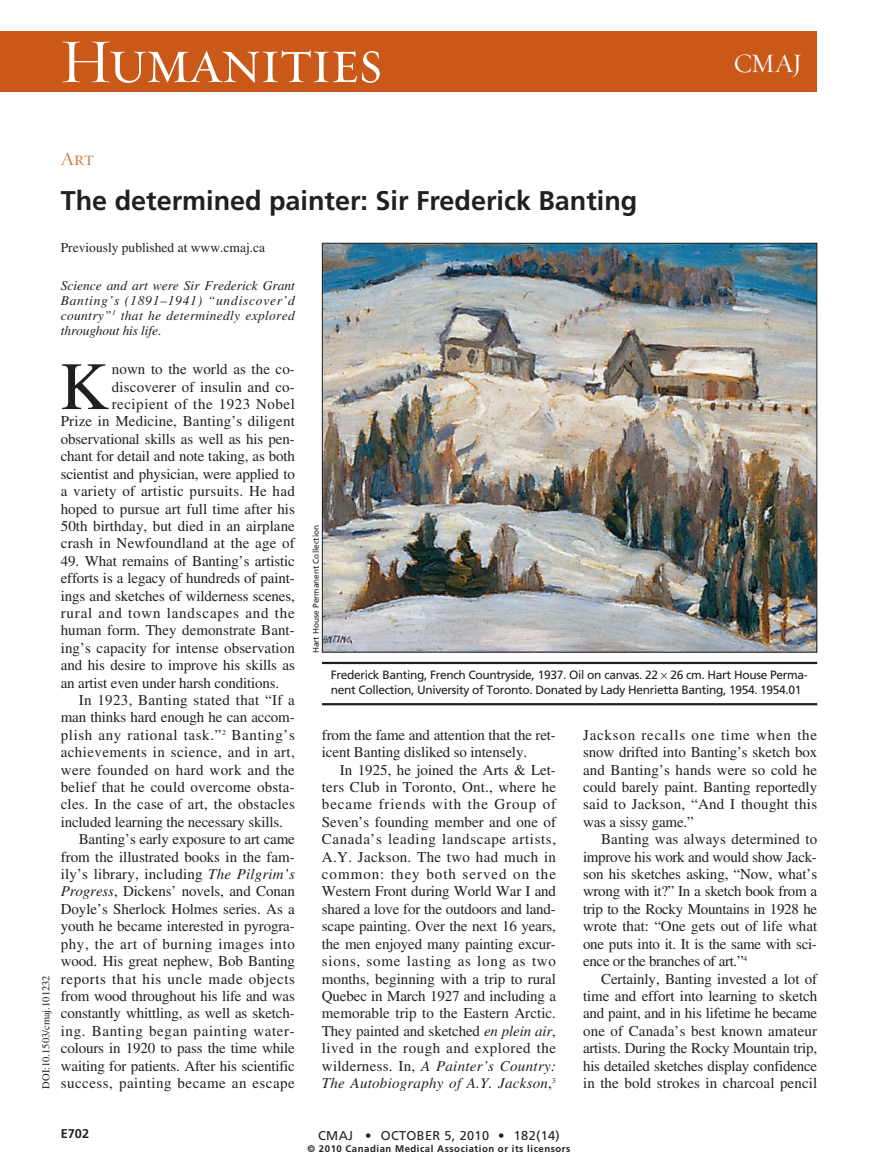
<style>
.page{position:relative;width:878px;height:1175px;background:#fff}
.page>*{position:absolute;margin:0;border:0;box-sizing:border-box;transform-origin:0 0}
.t1{font:67.5px "Times";color:#231f20}
.t2{font:63px "Requiem Display HTF Small Caps";letter-spacing:-.035em;color:#fff}
.t3{font:700 27px "Frutiger";color:#231f20}
.t4{font:27px "Requiem Display HTF Roman";color:#fff}
.t5{font:19.5px "Requiem Display HTF Small Caps";color:#d3753c}
.t6{font:15px/17.4px "Times";letter-spacing:-.005em;color:#231f20;text-align:justify}
.t7{font:15px "Times";letter-spacing:.04em;color:#231f20}
.t8{font:15px "Times";letter-spacing:.015em;color:#231f20}
.t9{font:15px "Times";letter-spacing:.03em;color:#231f20}
.t10{font:15px "Times";letter-spacing:.035em;color:#231f20}
.t11{font:15px "Times";letter-spacing:.02em;color:#231f20}
.t12{font:15px "Times";letter-spacing:.025em;color:#231f20}
.t13{font:italic 13.5px/15px "Times";letter-spacing:.025em;color:#231f20;text-align:justify}
.t14{font:13.5px "Times";color:#231f20}
.t15{font:12.75px "Frutiger";letter-spacing:.025em;color:#231f20}
.t16{font:700 12.75px "Frutiger";color:#231f20}
.t17{font:12px/15px "Frutiger";letter-spacing:-.03em;color:#231f20}
.t18{font:10.5px "Times";color:#231f20}
.t19{font:700 9.6px "Frutiger";letter-spacing:.055em;color:#231f20}
.t20{font:8.25px "Frutiger";color:#231f20}
.s1{font-style:normal}
.s2{font-style:italic}
</style>
<div class="page">
<div style="left:0;top:32px;width:817px;height:60px;background:#ca5919"></div>
<img style="left:324px;top:245px;width:491px;height:405px">
<hr style="left:322px;top:662px;width:495px;height:2px;background:#231f20">
<hr style="left:322px;top:703px;width:495px;height:2px;background:#231f20">
<h2 class="t2" style="left:59px;top:23px;width:325px">Humanities</h2>
<h3 class="t4" style="left:733px;top:47px;width:70px">CMAJ</h3>
<h3 class="t5" style="left:61px;top:147px;width:35px">Art</h3>
<h3 class="t3" style="left:61px;top:190px;width:578px">The determined painter: Sir Frederick Banting</h3>
<p class="t14" style="left:61px;top:242px;width:206px">Previously published at www.cmaj.ca</p>
<p class="t18" style="left:42px;top:1088px;width:115px;rotate:-90deg">DOI:10.1503/cmaj.101232</p>
<p class="t13" style="left:61px;top:279px;width:236px">Science and art were Sir Frederick Grant Banting’s (1891–1941) “undiscover’d country”<sup>1</sup> that he determinedly explored throughout his life<span class="s1">.</span></p>
<h1 class="t1" style="left:60px;top:363px;width:50px">K</h1>
<p class="t6" style="left:61px;top:362px;width:236px;text-align:right">nown to the world as the co&shy;discoverer of insulin and co&shy;recipient of the 1923 Nobel<br>Prize in Medicine, Banting’s diligent observational skills as well as his pen&shy;chant for detail and note taking, as both scientist and physician, were applied to a variety of artistic pursuits. He had hoped to pursue art full time after his 50th birthday, but died in an airplane crash in Newfoundland at the age of</p>
<p class="t6" style="left:61px;top:553px;width:236px">49. What remains of Banting’s artistic efforts is a legacy of hundreds of paint&shy;ings and sketches of wilderness scenes, rural and town landscapes and the human form. They demonstrate Bant&shy;ing’s capacity for intense observation and his desire to improve his skills as an artist even under harsh conditions.</p>
<p class="t11" style="left:79px;top:694px;width:217px">In 1923, Banting stated that “If a</p>
<p class="t6" style="left:61px;top:710px;width:235px">man thinks hard enough he can accom-</p>
<p class="t7" style="left:61px;top:729px;width:235px">plish any rational task.”<sup>2</sup> Banting’s</p>
<p class="t9" style="left:61px;top:747px;width:236px">achievements in science, and in art,</p>
<p class="t12" style="left:61px;top:764px;width:236px">were founded on hard work and the</p>
<p class="t8" style="left:61px;top:781px;width:235px">belief that he could overcome obsta-</p>
<p class="t8" style="left:61px;top:799px;width:235px">cles. In the case of art, the obstacles</p>
<p class="t6" style="left:61px;top:814px;width:224px">included learning the necessary skills.</p>
<p class="t6" style="left:79px;top:832px;width:217px">Banting’s early exposure to art came</p>
<p class="t6" style="left:61px;top:849px;width:235px">from the illustrated books in the fam-</p>
<p class="t6" style="left:61px;top:867px;width:235px">ily’s library, including <span class="s2">The Pilgrim’s</span></p>
<p class="t6" style="left:61px;top:884px;width:236px"><span class="s2">Progress</span>, Dickens’ novels, and Conan</p>
<p class="t6" style="left:61px;top:901px;width:236px">Doyle’s Sherlock Holmes series. As a</p>
<p class="t6" style="left:61px;top:919px;width:235px">youth he became interested in pyrogra-</p>
<p class="t7" style="left:61px;top:938px;width:236px">phy, the art of burning images into</p>
<p class="t6" style="left:61px;top:954px;width:236px">wood. His great nephew, Bob Banting</p>
<p class="t7" style="left:61px;top:973px;width:236px">reports that his uncle made objects</p>
<p class="t6" style="left:61px;top:988px;width:235px">from wood throughout his life and was</p>
<p class="t6" style="left:61px;top:1006px;width:235px">constantly whittling, as well as sketch-</p>
<p class="t7" style="left:61px;top:1025px;width:235px">ing. Banting began painting water-</p>
<p class="t6" style="left:61px;top:1041px;width:236px">colours in 1920 to pass the time while</p>
<p class="t6" style="left:61px;top:1058px;width:236px">waiting for patients. After his scientific</p>
<p class="t10" style="left:61px;top:1077px;width:236px">success, painting became an escape</p>
<p class="t20" style="left:313px;top:653px;width:130px;rotate:-90deg">Hart House Permanent Collection</p>
<p class="t17" style="left:331px;top:668px;width:478px">Frederick Banting, French Countryside, 1937. Oil on canvas. 22 26 cm. Hart House Perma&shy;nent Collection, University of Toronto. Donated by Lady Henrietta Banting, 1954. 1954.01</p>
<p class="t6" style="left:322px;top:727px;width:235px">from the fame and attention that the ret&shy;icent Banting disliked so intensely.</p>
<p class="t6" style="left:322px;top:762px;width:236px;text-indent:18px">In 1925, he joined the Arts &amp; Let&shy;ters Club in Toronto, Ont., where he became friends with the Group of Seven’s founding member and one of Canada’s leading landscape artists, A.Y. Jackson. The two had much in common: they both served on the Western Front during World War I and shared a love for the outdoors and land&shy;scape painting. Over the next 16 years, the men enjoyed many painting excur&shy;sions, some lasting as long as two months, beginning with a trip to rural Quebec in March 1927 and including a memorable trip to the Eastern Arctic.<br>They painted and sketched <span class="s2">en plein air</span>, lived in the rough and explored the wilderness. In, <span class="s2">A Painter’s Country:<br>The Autobiography of A.Y. Jackson</span>,<sup>3</sup></p>
<p class="t6" style="left:583px;top:727px;width:236px">Jackson recalls one time when the snow drifted into Banting’s sketch box and Banting’s hands were so cold he could barely paint. Banting reportedly said to Jackson, “And I thought this was a sissy game.”</p>
<p class="t6" style="left:583px;top:832px;width:236px;text-indent:18px">Banting was always determined to improve his work and would show Jack&shy;son his sketches asking, “Now, what’s wrong with it?” In a sketch book from a trip to the Rocky Mountains in 1928 he wrote that: “One gets out of life what one puts into it. It is the same with sci&shy;ence or the branches of art.”<sup>4</sup></p>
<p class="t6" style="left:583px;top:971px;width:236px;text-indent:18px">Certainly, Banting invested a lot of time and effort into learning to sketch and paint, and in his lifetime he became one of Canada’s best known amateur artists. During the Rocky Mountain trip, his detailed sketches display confidence in the bold strokes in charcoal pencil</p>
<p class="t16" style="left:61px;top:1128px;width:30px">E702</p>
<p class="t15" style="left:318px;top:1130px;width:243px">CMAJ • OCTOBER 5, 2010 • 182(14)</p>
<p class="t19" style="left:307px;top:1145px;width:264px">© 2010 Canadian Medical Association or its licensors</p>
</div>
